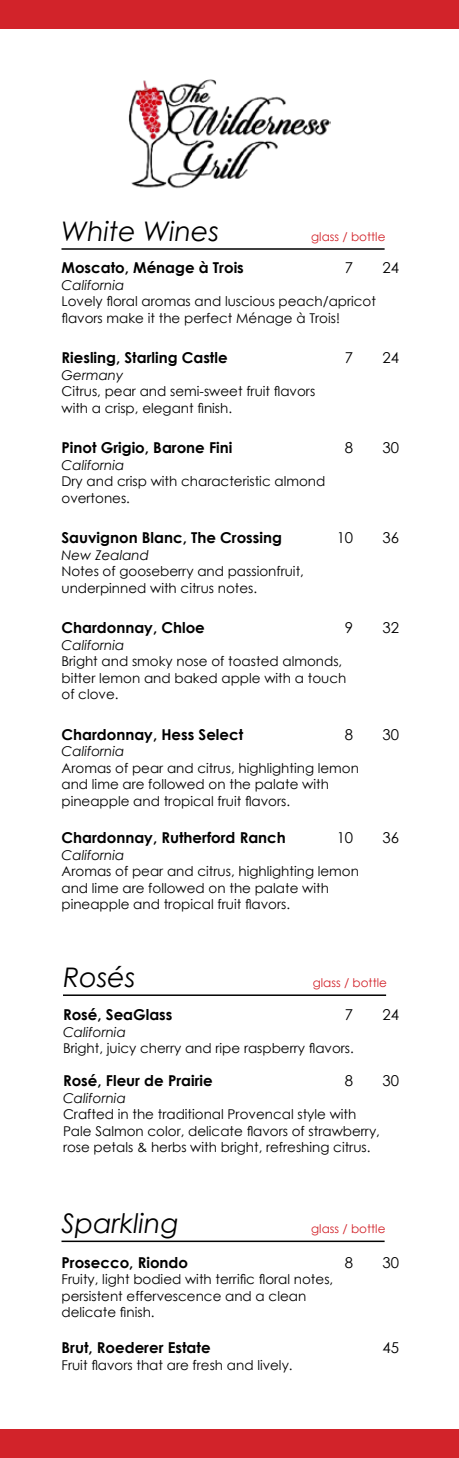
<style>
.page{position:relative;width:459px;height:1458px;background:#fff}
.page>*{position:absolute;margin:0;border:0;box-sizing:border-box;transform-origin:0 0}
.t1{font:italic 27px "Century Gothic";color:#000}
.t2{font:700 15px "Century Gothic";color:#000}
.t3{font:15px "Century Gothic";color:#000}
.t4{font:13.5px/16.5px "Century Gothic";color:#000}
.t5{font:italic 13.5px "Century Gothic";color:#000}
.t6{font:12px "Century Gothic";color:#d2232a}
</style>
<div class="page">
<hr style="left:62px;top:248px;width:323px;height:2px;background:#000">
<div style="left:0;top:0;width:459px;height:28px;background:#d2232a"></div>
<hr style="left:62px;top:1241px;width:323px;height:1px;background:#000">
<div style="left:0;top:1430px;width:459px;height:28px;background:#d2232a"></div>
<hr style="left:63px;top:994px;width:323px;height:2px;background:#000">
<img style="left:129px;top:79px;width:201px;height:110px">
<h1 class="t1" style="left:62px;top:212px;width:159px">White Wines</h1>
<p class="t6" style="left:311px;top:228px;width:76px">glass / bottle</p>
<p class="t2" style="left:62px;top:256px;width:184px">Moscato, Ménage à Trois</p>
<p class="t3" style="left:345px;top:257px;width:10px">7</p>
<p class="t3" style="left:382px;top:257px;width:18px">24</p>
<p class="t5" style="left:62px;top:275px;width:64px">California</p>
<p class="t4" style="left:62px;top:293px;width:316px">Lovely floral aromas and luscious peach/apricot flavors make it the perfect Ménage à Trois!</p>
<p class="t2" style="left:62px;top:346px;width:168px">Riesling, Starling Castle</p>
<p class="t3" style="left:345px;top:347px;width:10px">7</p>
<p class="t3" style="left:382px;top:347px;width:18px">24</p>
<p class="t5" style="left:62px;top:365px;width:63px">Germany</p>
<p class="t4" style="left:62px;top:383px;width:255px">Citrus, pear and semi-sweet fruit flavors with a crisp, elegant finish.</p>
<p class="t2" style="left:62px;top:436px;width:172px">Pinot Grigio, Barone Fini</p>
<p class="t3" style="left:345px;top:437px;width:10px">8</p>
<p class="t3" style="left:382px;top:437px;width:18px">30</p>
<p class="t5" style="left:62px;top:455px;width:64px">California</p>
<p class="t4" style="left:62px;top:473px;width:265px">Dry and crisp with characteristic almond overtones.</p>
<p class="t2" style="left:62px;top:526px;width:222px">Sauvignon Blanc, The Crossing</p>
<p class="t3" style="left:337px;top:527px;width:18px">10</p>
<p class="t3" style="left:382px;top:527px;width:18px">36</p>
<p class="t5" style="left:62px;top:545px;width:89px">New Zealand</p>
<p class="t4" style="left:62px;top:563px;width:244px">Notes of gooseberry and passionfruit, underpinned with citrus notes.</p>
<p class="t2" style="left:62px;top:616px;width:145px">Chardonnay, Chloe</p>
<p class="t3" style="left:345px;top:617px;width:10px">9</p>
<p class="t3" style="left:382px;top:617px;width:18px">32</p>
<p class="t5" style="left:62px;top:635px;width:64px">California</p>
<p class="t4" style="left:62px;top:653px;width:286px">Bright and smoky nose of toasted almonds, bitter lemon and baked apple with a touch of clove.</p>
<p class="t2" style="left:62px;top:723px;width:183px">Chardonnay, Hess Select</p>
<p class="t3" style="left:345px;top:724px;width:10px">8</p>
<p class="t3" style="left:382px;top:724px;width:18px">30</p>
<p class="t5" style="left:62px;top:742px;width:64px">California</p>
<p class="t4" style="left:62px;top:759px;width:299px">Aromas of pear and citrus, highlighting lemon and lime are followed on the palate with pineapple and tropical fruit flavors.</p>
<p class="t2" style="left:62px;top:826px;width:226px">Chardonnay, Rutherford Ranch</p>
<p class="t3" style="left:337px;top:827px;width:18px">10</p>
<p class="t3" style="left:382px;top:827px;width:18px">36</p>
<p class="t5" style="left:62px;top:845px;width:64px">California</p>
<p class="t4" style="left:62px;top:863px;width:299px">Aromas of pear and citrus, highlighting lemon and lime are followed on the palate with pineapple and tropical fruit flavors.</p>
<h1 class="t1" style="left:63px;top:958px;width:74px">Rosés</h1>
<p class="t6" style="left:313px;top:974px;width:76px">glass / bottle</p>
<p class="t2" style="left:63px;top:1003px;width:111px">Rosé, SeaGlass</p>
<p class="t3" style="left:345px;top:1004px;width:10px">7</p>
<p class="t3" style="left:382px;top:1004px;width:18px">24</p>
<p class="t5" style="left:63px;top:1022px;width:64px">California</p>
<p class="t4" style="left:63px;top:1040px;width:292px">Bright, juicy cherry and ripe raspberry flavors.</p>
<p class="t2" style="left:63px;top:1069px;width:151px">Rosé, Fleur de Prairie</p>
<p class="t3" style="left:345px;top:1070px;width:10px">8</p>
<p class="t3" style="left:382px;top:1070px;width:18px">30</p>
<p class="t5" style="left:63px;top:1088px;width:64px">California</p>
<p class="t4" style="left:63px;top:1106px;width:319px">Crafted in the traditional Provencal style with<br>Pale Salmon color, delicate flavors of strawberry, rose petals &amp; herbs with bright, refreshing citrus.</p>
<h1 class="t1" style="left:62px;top:1204px;width:119px">Sparkling</h1>
<p class="t6" style="left:311px;top:1220px;width:76px">glass / bottle</p>
<p class="t2" style="left:62px;top:1251px;width:128px">Prosecco, Riondo</p>
<p class="t3" style="left:345px;top:1252px;width:10px">8</p>
<p class="t3" style="left:382px;top:1252px;width:18px">30</p>
<p class="t4" style="left:62px;top:1271px;width:273px">Fruity, light bodied with terrific floral notes, persistent effervescence and a clean delicate finish.</p>
<p class="t2" style="left:62px;top:1337px;width:151px">Brut, Roederer Estate</p>
<p class="t3" style="left:382px;top:1338px;width:18px">45</p>
<p class="t4" style="left:62px;top:1357px;width:233px">Fruit flavors that are fresh and lively.</p>
</div>
